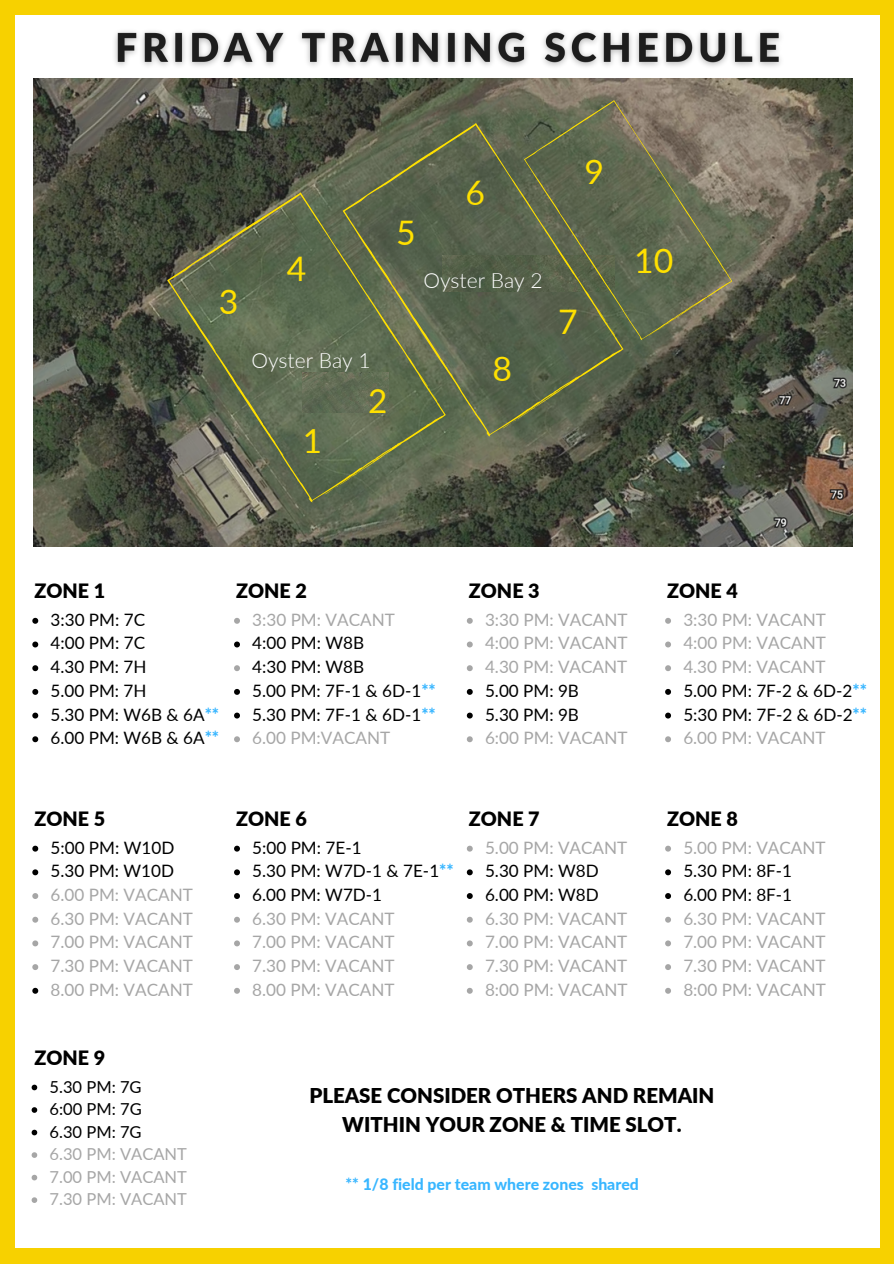
<style>
.page{position:relative;width:894px;height:1264px;background:#fff}
.page>*{position:absolute;margin:0;border:0;box-sizing:border-box;transform-origin:0 0}
.t1{font:33.75px "Lato";color:#ffe000}
.t2{font:33.15px "Lato";color:#ffe000}
.t3{font:300 21px "Lato";color:#fff}
.t4{font:900 20.4px/28.7px "Lato";color:#000;text-align:center}
.t5{font:900 19.8px "Lato";color:#000}
.t6{font:17.1px "Lato";color:#a6a6a6}
.t7{font:17.1px "Lato";color:#000}
.t8{font:16.5px "Lato";color:#a6a6a6}
.t9{font:16.5px "Lato";color:#000}
.t10{font:800 15.75px "Lato";color:#38b6ff}
.s1{font-weight:800;color:#38b6ff}
</style>
<div class="page">
<div style="left:0;top:0;width:893px;height:1263px;background:#f7d100"></div>
<div style="left:15px;top:16px;width:864px;height:1231px;background:#fff"></div>
<img style="left:104px;top:15px;width:691px;height:52px">
<svg style="left:32px;top:618px;width:6px;height:5px"></svg>
<svg style="left:32px;top:641px;width:6px;height:6px"></svg>
<svg style="left:32px;top:665px;width:6px;height:6px"></svg>
<svg style="left:32px;top:689px;width:6px;height:6px"></svg>
<svg style="left:32px;top:712px;width:6px;height:6px"></svg>
<svg style="left:32px;top:736px;width:6px;height:6px"></svg>
<svg style="left:234px;top:618px;width:6px;height:5px"></svg>
<svg style="left:234px;top:641px;width:6px;height:6px"></svg>
<svg style="left:234px;top:665px;width:6px;height:6px"></svg>
<svg style="left:234px;top:689px;width:6px;height:6px"></svg>
<svg style="left:234px;top:712px;width:6px;height:6px"></svg>
<svg style="left:234px;top:736px;width:6px;height:6px"></svg>
<svg style="left:466px;top:618px;width:6px;height:5px"></svg>
<svg style="left:466px;top:641px;width:6px;height:6px"></svg>
<svg style="left:466px;top:665px;width:6px;height:6px"></svg>
<svg style="left:466px;top:689px;width:6px;height:6px"></svg>
<svg style="left:466px;top:712px;width:6px;height:6px"></svg>
<svg style="left:466px;top:736px;width:6px;height:6px"></svg>
<svg style="left:665px;top:618px;width:5px;height:5px"></svg>
<svg style="left:665px;top:641px;width:5px;height:6px"></svg>
<svg style="left:665px;top:665px;width:5px;height:6px"></svg>
<svg style="left:665px;top:689px;width:5px;height:6px"></svg>
<svg style="left:665px;top:712px;width:5px;height:6px"></svg>
<svg style="left:665px;top:736px;width:5px;height:6px"></svg>
<svg style="left:32px;top:845px;width:6px;height:6px"></svg>
<svg style="left:32px;top:869px;width:6px;height:6px"></svg>
<svg style="left:32px;top:893px;width:6px;height:6px"></svg>
<svg style="left:32px;top:916px;width:6px;height:6px"></svg>
<svg style="left:32px;top:940px;width:6px;height:6px"></svg>
<svg style="left:32px;top:964px;width:6px;height:6px"></svg>
<svg style="left:32px;top:987px;width:6px;height:6px"></svg>
<svg style="left:234px;top:845px;width:6px;height:6px"></svg>
<svg style="left:234px;top:869px;width:6px;height:6px"></svg>
<svg style="left:234px;top:893px;width:6px;height:6px"></svg>
<svg style="left:234px;top:916px;width:6px;height:6px"></svg>
<svg style="left:234px;top:940px;width:6px;height:6px"></svg>
<svg style="left:234px;top:964px;width:6px;height:6px"></svg>
<svg style="left:234px;top:988px;width:6px;height:5px"></svg>
<svg style="left:466px;top:845px;width:6px;height:6px"></svg>
<svg style="left:466px;top:869px;width:6px;height:6px"></svg>
<svg style="left:466px;top:893px;width:6px;height:6px"></svg>
<svg style="left:466px;top:916px;width:6px;height:6px"></svg>
<svg style="left:466px;top:940px;width:6px;height:6px"></svg>
<svg style="left:466px;top:964px;width:6px;height:6px"></svg>
<svg style="left:466px;top:987px;width:6px;height:6px"></svg>
<svg style="left:665px;top:845px;width:5px;height:6px"></svg>
<svg style="left:665px;top:869px;width:5px;height:6px"></svg>
<svg style="left:665px;top:893px;width:5px;height:6px"></svg>
<svg style="left:665px;top:916px;width:5px;height:6px"></svg>
<svg style="left:665px;top:940px;width:5px;height:6px"></svg>
<svg style="left:665px;top:964px;width:5px;height:6px"></svg>
<svg style="left:665px;top:987px;width:5px;height:6px"></svg>
<svg style="left:32px;top:1084px;width:5px;height:6px"></svg>
<svg style="left:32px;top:1107px;width:5px;height:5px"></svg>
<svg style="left:32px;top:1129px;width:5px;height:6px"></svg>
<svg style="left:32px;top:1152px;width:5px;height:5px"></svg>
<svg style="left:32px;top:1174px;width:5px;height:6px"></svg>
<svg style="left:32px;top:1197px;width:5px;height:5px"></svg>
<img style="left:34px;top:78px;width:817px;height:468px">
<svg style="left:166px;top:191px;width:281px;height:313px;background:#5e664e"></svg>
<img style="left:303px;top:373px;width:38px;height:39px">
<svg style="left:523px;top:99px;width:209px;height:242px;background:#6f705a"></svg>
<svg style="left:341px;top:122px;width:284px;height:316px;background:#5d664c"></svg>
<p class="t1" style="left:218px;top:280px;width:21px">3</p>
<p class="t1" style="left:287px;top:248px;width:21px">4</p>
<p class="t1" style="left:396px;top:212px;width:21px">5</p>
<p class="t1" style="left:465px;top:171px;width:21px">6</p>
<p class="t3" style="left:423px;top:267px;width:121px">Oyster Bay 2</p>
<p class="t3" style="left:251px;top:347px;width:121px">Oyster Bay 1</p>
<p class="t2" style="left:303px;top:420px;width:21px">1</p>
<p class="t2" style="left:368px;top:380px;width:21px">2</p>
<p class="t1" style="left:492px;top:347px;width:21px">8</p>
<p class="t1" style="left:584px;top:151px;width:21px">9</p>
<p class="t1" style="left:558px;top:301px;width:21px">7</p>
<p class="t1" style="left:634px;top:240px;width:41px">10</p>
<p class="t5" style="left:34px;top:578px;width:72px">ZONE 1</p>
<p class="t7" style="left:51px;top:609px;width:96px">3:30 PM: 7C</p>
<p class="t7" style="left:51px;top:632px;width:96px">4:00 PM: 7C</p>
<p class="t7" style="left:51px;top:656px;width:97px">4.30 PM: 7H</p>
<p class="t7" style="left:51px;top:680px;width:97px">5.00 PM: 7H</p>
<p class="t7" style="left:51px;top:703px;width:170px">5.30 PM: W6B &amp; 6A<span class="s1">**</span></p>
<p class="t7" style="left:51px;top:727px;width:170px">6.00 PM: W6B &amp; 6A<span class="s1">**</span></p>
<p class="t5" style="left:236px;top:578px;width:72px">ZONE 2</p>
<p class="t6" style="left:252px;top:609px;width:144px">3:30 PM: VACANT</p>
<p class="t7" style="left:252px;top:632px;width:113px">4:00 PM: W8B</p>
<p class="t7" style="left:252px;top:656px;width:113px">4:30 PM: W8B</p>
<p class="t7" style="left:252px;top:680px;width:185px">5.00 PM: 7F-1 &amp; 6D-1<span class="s1">**</span></p>
<p class="t7" style="left:252px;top:703px;width:185px">5.30 PM: 7F-1 &amp; 6D-1<span class="s1">**</span></p>
<p class="t6" style="left:252px;top:727px;width:139px">6.00 PM:VACANT</p>
<p class="t5" style="left:468px;top:578px;width:72px">ZONE 3</p>
<p class="t6" style="left:485px;top:609px;width:144px">3:30 PM: VACANT</p>
<p class="t6" style="left:485px;top:632px;width:144px">4:00 PM: VACANT</p>
<p class="t6" style="left:485px;top:656px;width:144px">4.30 PM: VACANT</p>
<p class="t7" style="left:485px;top:680px;width:95px">5.00 PM: 9B</p>
<p class="t7" style="left:485px;top:703px;width:95px">5.30 PM: 9B</p>
<p class="t6" style="left:485px;top:727px;width:144px">6:00 PM: VACANT</p>
<p class="t5" style="left:34px;top:806px;width:72px">ZONE 5</p>
<p class="t7" style="left:51px;top:836px;width:125px">5:00 PM: W10D</p>
<p class="t7" style="left:51px;top:860px;width:125px">5.30 PM: W10D</p>
<p class="t6" style="left:51px;top:884px;width:144px">6.00 PM: VACANT</p>
<p class="t6" style="left:51px;top:907px;width:144px">6.30 PM: VACANT</p>
<p class="t6" style="left:51px;top:931px;width:144px">7.00 PM: VACANT</p>
<p class="t6" style="left:51px;top:955px;width:144px">7.30 PM: VACANT</p>
<p class="t6" style="left:51px;top:978px;width:144px">8.00 PM: VACANT</p>
<p class="t5" style="left:236px;top:806px;width:72px">ZONE 6</p>
<p class="t7" style="left:252px;top:836px;width:111px">5:00 PM: 7E-1</p>
<p class="t7" style="left:252px;top:860px;width:203px">5.30 PM: W7D-1 &amp; 7E-1<span class="s1">**</span></p>
<p class="t7" style="left:252px;top:884px;width:131px">6.00 PM: W7D-1</p>
<p class="t6" style="left:252px;top:907px;width:144px">6.30 PM: VACANT</p>
<p class="t6" style="left:252px;top:931px;width:144px">7.00 PM: VACANT</p>
<p class="t6" style="left:252px;top:955px;width:144px">7.30 PM: VACANT</p>
<p class="t6" style="left:252px;top:978px;width:144px">8.00 PM: VACANT</p>
<p class="t5" style="left:468px;top:806px;width:72px">ZONE 7</p>
<p class="t6" style="left:485px;top:836px;width:144px">5.00 PM: VACANT</p>
<p class="t7" style="left:485px;top:860px;width:115px">5.30 PM: W8D</p>
<p class="t7" style="left:485px;top:884px;width:115px">6.00 PM: W8D</p>
<p class="t6" style="left:485px;top:907px;width:144px">6.30 PM: VACANT</p>
<p class="t6" style="left:485px;top:931px;width:144px">7.00 PM: VACANT</p>
<p class="t6" style="left:485px;top:955px;width:144px">7.30 PM: VACANT</p>
<p class="t6" style="left:485px;top:978px;width:144px">8:00 PM: VACANT</p>
<p class="t5" style="left:667px;top:578px;width:72px">ZONE 4</p>
<p class="t6" style="left:683px;top:609px;width:144px">3:30 PM: VACANT</p>
<p class="t6" style="left:683px;top:632px;width:144px">4:00 PM: VACANT</p>
<p class="t6" style="left:683px;top:656px;width:144px">4.30 PM: VACANT</p>
<p class="t7" style="left:683px;top:680px;width:185px">5.00 PM: 7F-2 &amp; 6D-2<span class="s1">**</span></p>
<p class="t7" style="left:683px;top:703px;width:185px">5:30 PM: 7F-2 &amp; 6D-2<span class="s1">**</span></p>
<p class="t6" style="left:683px;top:727px;width:144px">6.00 PM: VACANT</p>
<p class="t5" style="left:667px;top:806px;width:72px">ZONE 8</p>
<p class="t6" style="left:683px;top:836px;width:144px">5.00 PM: VACANT</p>
<p class="t7" style="left:683px;top:860px;width:110px">5.30 PM: 8F-1</p>
<p class="t7" style="left:683px;top:884px;width:110px">6.00 PM: 8F-1</p>
<p class="t6" style="left:683px;top:907px;width:144px">6.30 PM: VACANT</p>
<p class="t6" style="left:683px;top:931px;width:144px">7.00 PM: VACANT</p>
<p class="t6" style="left:683px;top:955px;width:144px">7.30 PM: VACANT</p>
<p class="t6" style="left:683px;top:978px;width:144px">8:00 PM: VACANT</p>
<p class="t5" style="left:34px;top:1045px;width:72px">ZONE 9</p>
<p class="t9" style="left:50px;top:1076px;width:94px">5.30 PM: 7G</p>
<p class="t9" style="left:50px;top:1098px;width:94px">6:00 PM: 7G</p>
<p class="t9" style="left:50px;top:1121px;width:94px">6.30 PM: 7G</p>
<p class="t8" style="left:50px;top:1143px;width:139px">6.30 PM: VACANT</p>
<p class="t8" style="left:50px;top:1166px;width:139px">7.00 PM: VACANT</p>
<p class="t8" style="left:50px;top:1188px;width:139px">7.30 PM: VACANT</p>
<p class="t4" style="left:309px;top:1081px;width:406px">PLEASE CONSIDER OTHERS AND REMAIN<br>WITHIN YOUR ZONE &amp; TIME SLOT.</p>
<p class="t10" style="left:345px;top:1174px;width:295px">** 1/8 field per team where zones shared</p>
</div>
